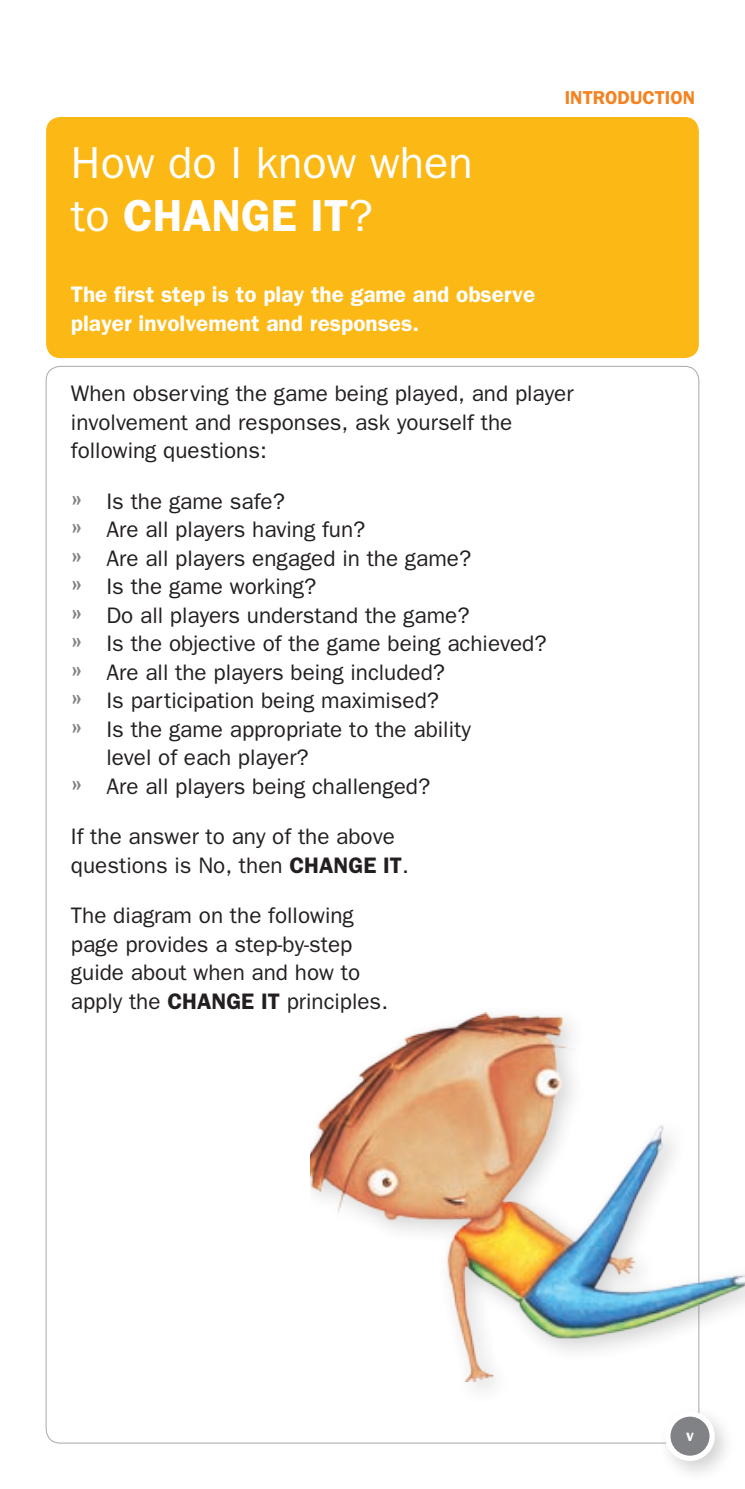
<style>
.page{position:relative;width:745px;height:1489px;background:#fff}
.page>*{position:absolute;margin:0;border:0;box-sizing:border-box;transform-origin:0 0}
.t1{font:45px/52.5px "Franklin Gothic";color:#fff}
.t2{font:22.5px/28.5px "Franklin Gothic";color:#231f20}
.t3{font:600 22.5px/28.8px "Franklin Gothic";color:#fff}
.t4{font:600 18.75px "Franklin Gothic";color:#f58220}
.t5{font:600 16.25px "Franklin Gothic";color:#fff}
.s1{font-weight:600}
.s2{font-weight:600;font-size:30px;color:#808285}
</style>
<div class="page">
<div style="left:46px;top:117px;width:652px;height:241px;background:#fcb814;border-radius:14px"></div>
<img style="left:310px;top:1012px;width:434px;height:368px">
<div style="left:656px;top:1402px;width:88px;height:86px;background:#231f20;opacity:.2"></div>
<div style="left:664px;top:1411px;width:50px;height:49px;background:#fff;border-radius:50%"></div>
<div style="left:670px;top:1416px;width:39px;height:39px;background:#808285;border-radius:50%"></div>
<h1 class="t1" style="left:71px;top:136px;width:403px">How do I know when to <span class="s1">CHANGE IT</span>?</h1>
<p class="t3" style="left:71px;top:279px;width:465px">The first step is to play the game and observe player involvement and responses.</p>
<p class="t4" style="left:564px;top:86px;width:132px">Introduction</p>
<p class="t2" style="left:71px;top:378px;width:504px">When observing the game being played, and player involvement and responses, ask yourself the following questions:</p>
<p class="t2" style="left:71px;top:486px;width:215px"><span class="s2">»</span> Is the game safe?</p>
<p class="t2" style="left:71px;top:514px;width:296px"><span class="s2">»</span> Are all players having fun?</p>
<p class="t2" style="left:71px;top:543px;width:401px"><span class="s2">»</span> Are all players engaged in the game?</p>
<p class="t2" style="left:71px;top:571px;width:247px"><span class="s2">»</span> Is the game working?</p>
<p class="t2" style="left:71px;top:600px;width:400px"><span class="s2">»</span> Do all players understand the game?</p>
<p class="t2" style="left:71px;top:628px;width:477px"><span class="s2">»</span> Is the objective of the game being achieved?</p>
<p class="t2" style="left:71px;top:657px;width:375px"><span class="s2">»</span> Are all the players being included?</p>
<p class="t2" style="left:71px;top:685px;width:369px"><span class="s2">»</span> Is participation being maximised?</p>
<p class="t2" style="left:71px;top:714px;width:401px"><span class="s2">»</span> Is the game appropriate to the ability</p>
<p class="t2" style="left:106px;top:742px;width:204px">level of each player?</p>
<p class="t2" style="left:71px;top:771px;width:360px"><span class="s2">»</span> Are all players being challenged?</p>
<p class="t2" style="left:71px;top:821px;width:339px">If the answer to any of the above questions is No, then <span class="s1">CHANGE IT</span>.</p>
<p class="t2" style="left:71px;top:900px;width:318px">The diagram on the following page provides a step-by-step guide about when and how to apply the <span class="s1">CHANGE IT</span> principles.</p>
<p class="t5" style="left:685px;top:1425px;width:9px">v</p>
</div>
